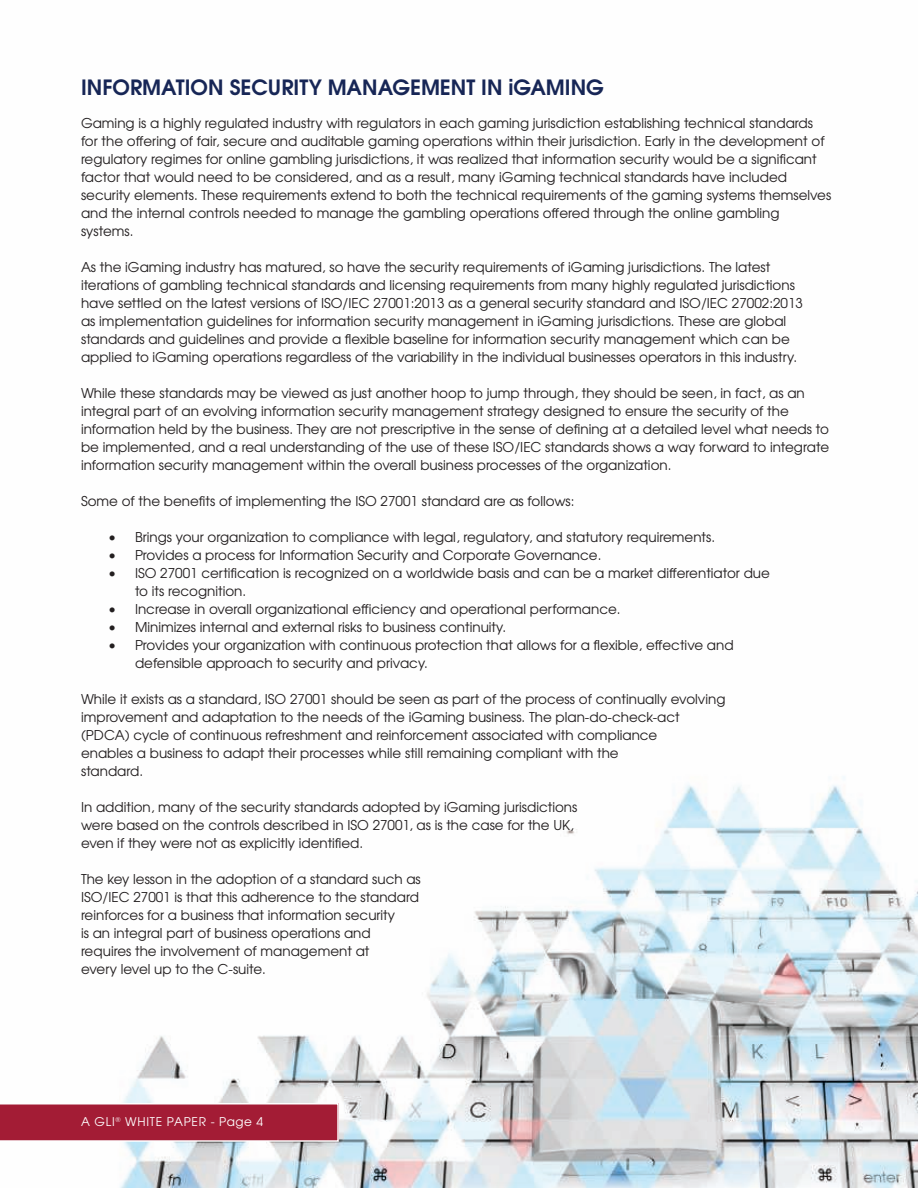
<style>
.page{position:relative;width:918px;height:1188px;background:#fff}
.page>*{position:absolute;margin:0;border:0;box-sizing:border-box;transform-origin:0 0}
.t1{font:700 21px "Te X Gyre Adventor";color:#172656}
.t2{font:13.5px/18px "Te X Gyre Adventor";color:#231f20}
.t3{font:12px "Te X Gyre Adventor";letter-spacing:.065em;color:#fff}
</style>
<div class="page">
<img style="left:120px;top:777px;width:798px;height:411px">
<svg style="left:0;top:1103px;width:339px;height:39px;background:#aa2e45"></svg>
<h1 class="t1" style="left:81px;top:79px;width:524px">INFORMATION SECURITY MANAGEMENT IN iGAMING</h1>
<p class="t2" style="left:81px;top:115px;width:752px">Gaming is a highly regulated industry with regulators in each gaming jurisdiction establishing technical standards for the offering of fair, secure and auditable gaming operations within their jurisdiction. Early in the development of regulatory regimes for online gambling jurisdictions, it was realized that information security would be a significant factor that would need to be considered, and as a result, many iGaming technical standards have included security elements. These requirements extend to both the technical requirements of the gaming systems themselves and the internal controls needed to manage the gambling operations offered through the online gambling systems.</p>
<p class="t2" style="left:81px;top:259px;width:723px">As the iGaming industry has matured, so have the security requirements of iGaming jurisdictions. The latest iterations of gambling technical standards and licensing requirements from many highly regulated jurisdictions have settled on the latest versions of ISO/IEC 27001:2013 as a general security standard and ISO/IEC 27002:2013 as implementation guidelines for information security management in iGaming jurisdictions. These are global standards and guidelines and provide a flexible baseline for information security management which can be applied to iGaming operations regardless of the variability in the individual businesses operators in this industry.</p>
<p class="t2" style="left:81px;top:385px;width:750px">While these standards may be viewed as just another hoop to jump through, they should be seen, in fact, as an integral part of an evolving information security management strategy designed to ensure the security of the information held by the business. They are not prescriptive in the sense of defining at a detailed level what needs to be implemented, and a real understanding of the use of these ISO/IEC standards shows a way forward to integrate information security management within the overall business processes of the organization.</p>
<p class="t2" style="left:81px;top:493px;width:495px">Some of the benefits of implementing the ISO 27001 standard are as follows:</p>
<p class="t2" style="left:108px;top:527px;width:609px">• Brings your organization to compliance with legal, regulatory, and statutory requirements.</p>
<p class="t2" style="left:108px;top:545px;width:495px">• Provides a process for Information Security and Corporate Governance.</p>
<p class="t2" style="left:135px;top:563px;width:636px;text-indent:-27px">• ISO 27001 certification is recognized on a worldwide basis and can be a market differentiator due to its recognition.</p>
<p class="t2" style="left:108px;top:599px;width:514px">• Increase in overall organizational efficiency and operational performance.</p>
<p class="t2" style="left:108px;top:617px;width:400px">• Minimizes internal and external risks to business continuity.</p>
<p class="t2" style="left:135px;top:635px;width:600px;text-indent:-27px">• Provides your organization with continuous protection that allows for a flexible, effective and defensible approach to security and privacy.</p>
<p class="t2" style="left:81px;top:691px;width:646px">While it exists as a standard, ISO 27001 should be seen as part of the process of continually evolving improvement and adaptation to the needs of the iGaming business. The plan-do-check-act (PDCA) cycle of continuous refreshment and reinforcement associated with compliance<br>enables a business to adapt their processes while still remaining compliant with the<br>standard.</p>
<p class="t2" style="left:81px;top:799px;width:498px">In addition, many of the security standards adopted by iGaming jurisdictions were based on the controls described in ISO 27001, as is the case for the UK, even if they were not as explicitly identified.</p>
<p class="t2" style="left:81px;top:871px;width:341px">The key lesson in the adoption of a standard such as ISO/IEC 27001 is that this adherence to the standard reinforces for a business that information security<br>is an integral part of business operations and requires the involvement of management at<br>every level up to the C-suite.</p>
<p class="t3" style="left:81px;top:1117px;width:184px">A GLI<sup>®</sup> WHITE PAPER - Page 4</p>
</div>
